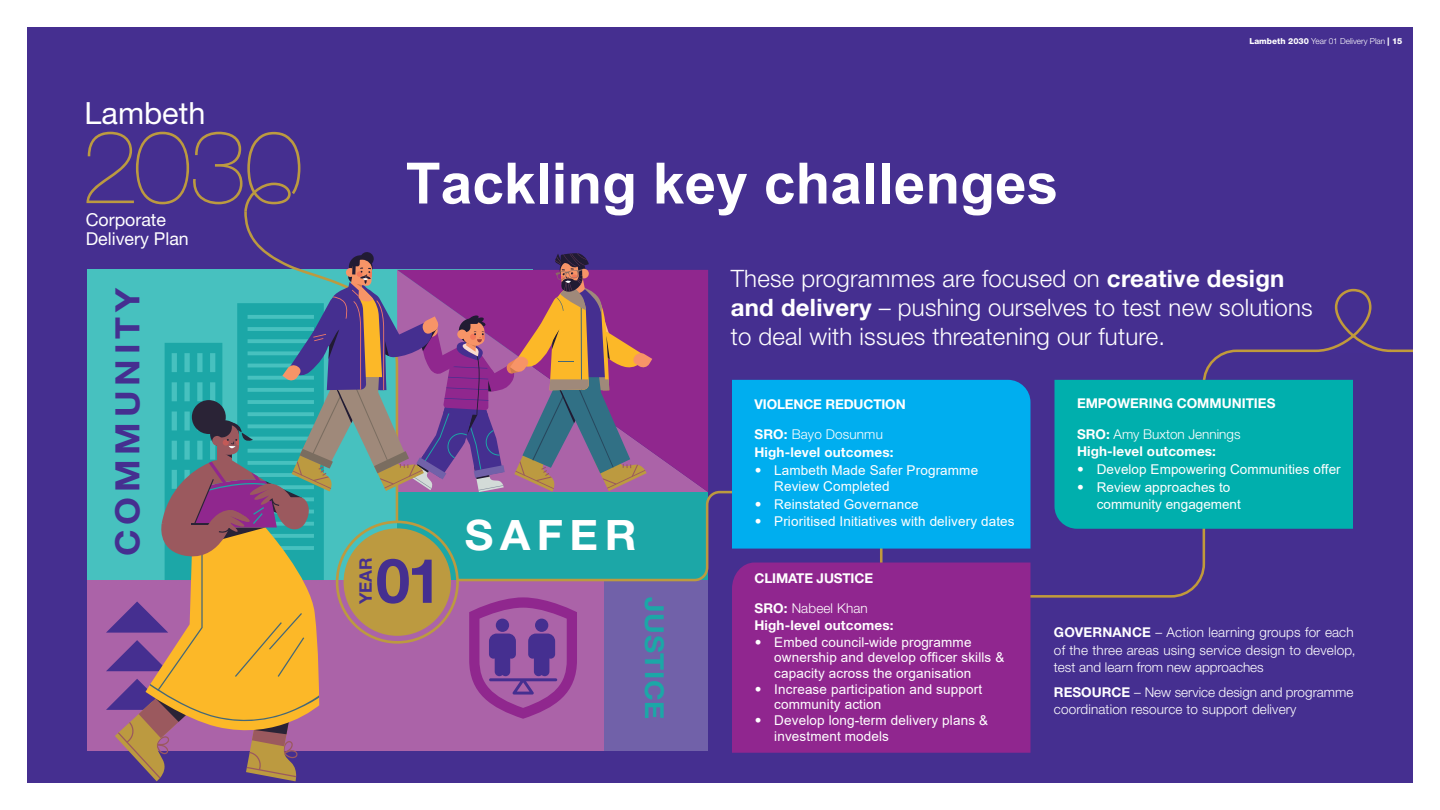
<style>
.page{position:relative;width:1440px;height:810px;background:#fff}
.page>*{position:absolute;margin:0;border:0;box-sizing:border-box;transform-origin:0 0}
.t1{font:700 61.65px "Helvetica Neue";color:#452f90}
.t2{font:700 57px "Arial";color:#fff}
.t3{font:700 42px "Helvetica Neue LT Std";letter-spacing:.15em;color:#fff;scale:1.05 1}
.t4{font:700 33.6px "Helvetica Neue LT Std";letter-spacing:.135em;color:#452f90;scale:1.07 1}
.t5{font:30.6px "Helvetica Neue";color:#fff}
.t6{font:700 26.1px "Helvetica Neue LT Std";letter-spacing:.025em;color:#1ca7a7;scale:1.07 1}
.t7{font:300 24px/28.8px "Helvetica Neue LT Std";letter-spacing:.01em;color:#fff}
.t8{font:17.77px/18.8px "Helvetica Neue";color:#fff}
.t9{font:700 17.25px "Helvetica Neue";color:#452f90}
.t10{font:13.5px/15.7px "Arial";letter-spacing:.01em;color:#fff}
.t11{font:300 13.5px/17.2px "Helvetica Neue LT Std";letter-spacing:.01em;color:#fff}
.t12{font:700 13.5px "Helvetica Neue LT Std";color:#fff}
.t13{font:300 8.25px "Helvetica Neue LT Std";color:#fff}
.s1{font-weight:800}
.s2{font-weight:700}
.s3{font-family:"Helvetica Neue LT Std";font-weight:300}
</style>
<div class="page">
<div style="left:27px;top:27px;width:1386px;height:756px;background:#452f90"></div>
<svg style="left:86px;top:132px;width:214px;height:80px"></svg>
<div style="left:87px;top:580px;width:518px;height:171px;background:#ab63a8"></div>
<div style="left:87px;top:270px;width:446px;height:310px;background:#47c1bf"></div>
<svg style="left:106px;top:252px;width:645px;height:529px"></svg>
<hr style="left:880px;top:543px;width:3px;height:33px;background:#c19a3b">
<div style="left:732px;top:380px;width:251px;height:169px;background:#00aeef"></div>
<div style="left:732px;top:563px;width:298px;height:190px;background:#90268f"></div>
<svg style="left:983px;top:288px;width:430px;height:311px"></svg>
<p class="t5" style="left:85px;top:91px;width:122px">Lambeth</p>
<p class="t8" style="left:86px;top:212px;width:105px">Corporate<br>Delivery Plan</p>
<p class="t4" style="left:107px;top:556px;width:253px;rotate:-90deg">COMMUNITY</p>
<p class="t2" style="left:406px;top:143px;width:654px">Tackling key challenges</p>
<p class="t13" style="left:1249px;top:36px;width:155px"><span class="s1">Lambeth 2030</span> Year 01 Delivery Plan <span class="s1">| 15</span></p>
<p class="t9" style="left:352px;top:604px;width:48px;rotate:-90deg">YEAR</p>
<p class="t1" style="left:376px;top:532px;width:67px">01</p>
<p class="t3" style="left:465px;top:509px;width:165px">SAFER</p>
<p class="t6" style="left:671px;top:597px;width:116px;rotate:90deg">JUSTICE</p>
<p class="t7" style="left:731px;top:264px;width:584px">These programmes are focused on <span class="s2">creative design and delivery</span> – pushing ourselves to test new solutions to deal with issues threatening our future.</p>
<p class="t12" style="left:754px;top:396px;width:153px">VIOLENCE REDUCTION</p>
<p class="t11" style="left:754px;top:426px;width:130px"><span class="s2">SRO:</span> Bayo Dosunmu</p>
<p class="t12" style="left:754px;top:444px;width:141px">High-level outcomes:</p>
<p class="t10" style="left:774px;top:461px;width:205px;line-height:16.7px;text-indent:-20px"><span class="s3">•</span> Lambeth Made Safer Programme<br>Review Completed</p>
<p class="t10" style="left:755px;top:496px;width:166px"><span class="s3">•</span> Reinstated Governance</p>
<p class="t10" style="left:755px;top:514px;width:261px"><span class="s3">•</span> Prioritised Initiatives with delivery dates</p>
<p class="t12" style="left:754px;top:570px;width:120px">CLIMATE JUSTICE</p>
<p class="t11" style="left:754px;top:599px;width:115px"><span class="s2">SRO:</span> Nabeel Khan</p>
<p class="t12" style="left:754px;top:616px;width:141px">High-level outcomes:</p>
<p class="t10" style="left:774px;top:634px;width:232px;text-indent:-20px"><span class="s3">•</span> Embed council-wide programme ownership and develop officer skills &amp; capacity across the organisation</p>
<p class="t10" style="left:774px;top:681px;width:209px;text-indent:-20px"><span class="s3">•</span> Increase participation and support community action</p>
<p class="t10" style="left:774px;top:712px;width:215px;text-indent:-20px"><span class="s3">•</span> Develop long-term delivery plans &amp; investment models</p>
<p class="t12" style="left:1077px;top:395px;width:200px">EMPOWERING COMMUNITIES</p>
<p class="t11" style="left:1077px;top:425px;width:165px"><span class="s2">SRO:</span> Amy Buxton Jennings</p>
<p class="t12" style="left:1077px;top:443px;width:141px">High-level outcomes:</p>
<p class="t10" style="left:1077px;top:461px;width:265px"><span class="s3">•</span> Develop Empowering Communities offer</p>
<p class="t10" style="left:1097px;top:478px;width:146px;line-height:17.5px;text-indent:-20px"><span class="s3">•</span> Review approaches to community engagement</p>
<p class="t11" style="left:1054px;top:624px;width:303px"><span class="s2">GOVERNANCE</span> – Action learning groups for each of the three areas using service design to develop, test and learn from new approaches</p>
<p class="t11" style="left:1054px;top:683px;width:301px"><span class="s2">RESOURCE</span> – New service design and programme coordination resource to support delivery</p>
</div>
